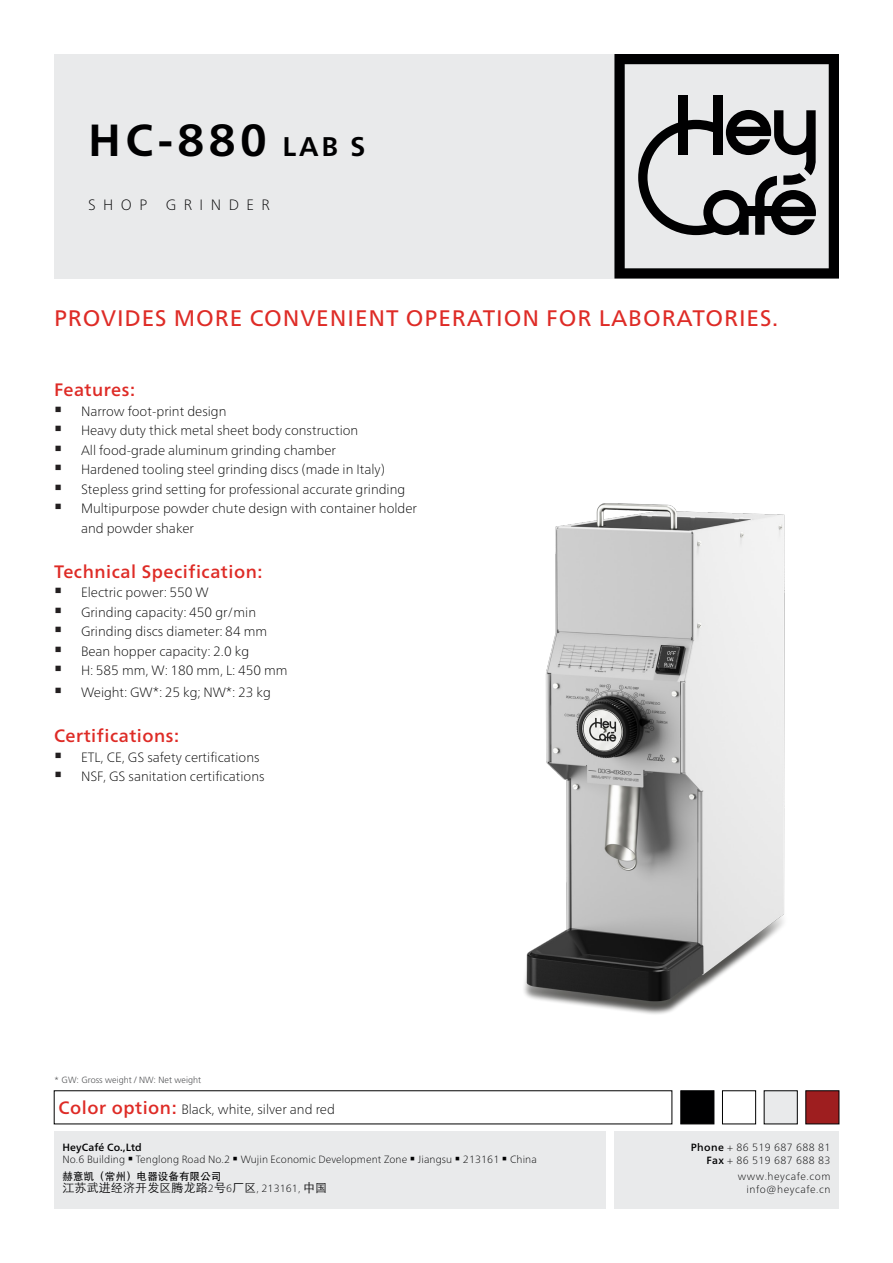
<style>
.page{position:relative;width:893px;height:1263px;background:#fff}
.page>*{position:absolute;margin:0;border:0;box-sizing:border-box;transform-origin:0 0}
.t1{font:700 45px "Frutiger Neue LT Pro";color:#000001}
.t2{font:22.5px "Frutiger Neue LT Pro";letter-spacing:.04em;color:#de2b26}
.Technicaldata_format{font:500 18px "Frutiger Neue LT Pro";letter-spacing:.03em;color:#de2b26}
.t3{font:100 15px "Frutiger Neue LT Pro";letter-spacing:.5em;color:#000001}
.Technicaldata_format-2{font:100 13.5px/19.5px "Frutiger Neue LT Pro";color:#000001}
.t4{font:300 12px "ST Heiti SC";letter-spacing:.01em;color:#000001}
.t5{font:100 10.5px/12px "Frutiger Neue LT Pro";letter-spacing:.01em;color:#000001}
.t6{font:100 10.5px/12.6px "Frutiger Neue LT Pro";letter-spacing:.04em;color:#000001;text-align:right}
.t7{font:100 10.5px/12.6px "Frutiger Neue LT Pro";letter-spacing:.05em;color:#000001;text-align:right}
.t8{font:500 10.5px "ST Heiti TC";letter-spacing:.01em;color:#000001}
.t9{font:300 9px "Frutiger LT";color:#57585a}
.s1{font-size:27px}
.s2{color:#231f20}
.s3{font-weight:500;font-size:18px;color:#de2b26}
.s4{font-weight:500}
.s5{font-family:"Frutiger Neue LT Pro";font-weight:100;font-size:10.5px}
</style>
<div class="page">
<div style="left:54px;top:1131px;width:552px;height:78px;background:#e9eaeb"></div>
<div style="left:614px;top:1131px;width:225px;height:78px;background:#e9eaeb"></div>
<div style="left:681px;top:1090px;width:33px;height:34px;background:#000001;border:1px solid #000001"></div>
<div style="left:722px;top:1090px;width:34px;height:34px;background:#fff;border:1px solid #000001"></div>
<div style="left:764px;top:1090px;width:33px;height:34px;background:#e9eaeb"></div>
<div style="left:806px;top:1090px;width:33px;height:34px;background:#9e1e1f"></div>
<img style="left:524px;top:503px;width:261px;height:511px">
<div style="left:54px;top:54px;width:785px;height:225px;background:#e9eaeb"></div>
<svg style="left:614px;top:54px;width:225px;height:225px"></svg>
<p class="t1" style="left:88px;top:114px;width:279px">HC-880 <span class="s1">LAB S</span></p>
<p class="t3" style="left:88px;top:196px;width:183px">SHOP GRINDER</p>
<p class="t2" style="left:54px;top:304px;width:725px">PROVIDES MORE CONVENIENT OPERATION FOR LABORATORIES.</p>
<p class="Technicaldata_format" style="left:54px;top:379px;width:83px">Features:</p>
<p class="Technicaldata_format-2" style="left:54px;top:401px;width:174px"><span class="s2">▪</span> Narrow foot-print design</p>
<p class="Technicaldata_format-2" style="left:54px;top:421px;width:306px"><span class="s2">▪</span> Heavy duty thick metal sheet body construction</p>
<p class="Technicaldata_format-2" style="left:54px;top:440px;width:283px"><span class="s2">▪</span> All food-grade aluminum grinding chamber</p>
<p class="Technicaldata_format-2" style="left:54px;top:460px;width:332px"><span class="s2">▪</span> Hardened tooling steel grinding discs (made in Italy)</p>
<p class="Technicaldata_format-2" style="left:54px;top:479px;width:353px"><span class="s2">▪</span> Stepless grind setting for professional accurate grinding</p>
<p class="Technicaldata_format-2" style="left:81px;top:499px;width:338px;text-indent:-27px"><span class="s2">▪</span> Multipurpose powder chute design with container holder and powder shaker</p>
<p class="Technicaldata_format" style="left:54px;top:561px;width:210px">Technical Specification:</p>
<p class="Technicaldata_format-2" style="left:54px;top:583px;width:156px"><span class="s2">▪</span> Electric power: 550 W</p>
<p class="Technicaldata_format-2" style="left:54px;top:602px;width:204px"><span class="s2">▪</span> Grinding capacity: 450 gr/min</p>
<p class="Technicaldata_format-2" style="left:54px;top:622px;width:215px"><span class="s2">▪</span> Grinding discs diameter: 84 mm</p>
<p class="Technicaldata_format-2" style="left:54px;top:641px;width:197px"><span class="s2">▪</span> Bean hopper capacity: 2.0 kg</p>
<p class="Technicaldata_format-2" style="left:54px;top:661px;width:235px"><span class="s2">▪</span> H: 585 mm, W: 180 mm, L: 450 mm</p>
<p class="Technicaldata_format-2" style="left:54px;top:682px;width:218px"><span class="s2">▪</span> Weight: GW*: 25 kg; NW*: 23 kg</p>
<p class="Technicaldata_format" style="left:54px;top:725px;width:127px">Certifications:</p>
<p class="Technicaldata_format-2" style="left:54px;top:747px;width:207px"><span class="s2">▪</span> ETL, CE, GS safety certifications</p>
<p class="Technicaldata_format-2" style="left:54px;top:766px;width:212px"><span class="s2">▪</span> NSF, GS sanitation certifications</p>
<p class="t9" style="left:54px;top:1074px;width:149px">* GW: Gross weight / NW: Net weight</p>
<p class="Technicaldata_format-2" style="left:59px;top:1099px;width:278px"><span class="s3">Color option:</span> Black, white, silver and red</p>
<p class="t5" style="left:63px;top:1141px;width:476px"><span class="s4">HeyCafé Co.,Ltd<br></span>No.6 Building ▪ Tenglong Road No.2 ▪ Wujin Economic Development Zone ▪ Jiangsu ▪ 213161 ▪ China</p>
<p class="t8" style="left:63px;top:1170px;width:160px">赫意凯（常州）电器设备有限公司</p>
<p class="t4" style="left:63px;top:1177px;width:266px">江苏武进经济开发区腾龙路<span class="s5">2</span>号<span class="s5">6</span>厂区<span class="s5">, 213161,</span> 中国</p>
<p class="t6" style="left:691px;top:1141px;width:141px"><span class="s4">Phone</span> + 86 519 687 688 81<br><span class="s4">Fax</span> + 86 519 687 688 83</p>
<p class="t7" style="left:738px;top:1170px;width:94px">www.heycafe.com info@heycafe.cn</p>
</div>
